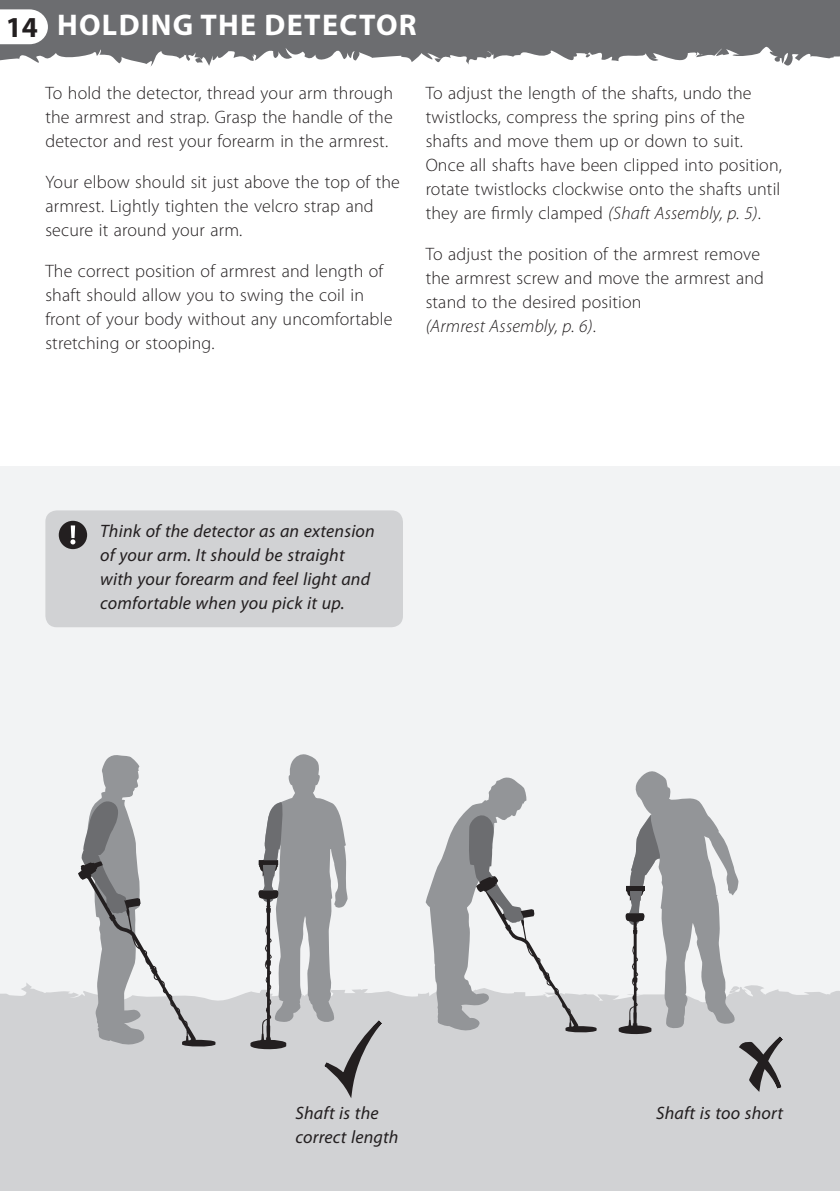
<style>
.page{position:relative;width:840px;height:1191px;background:#fff}
.page>*{position:absolute;margin:0;border:0;box-sizing:border-box;transform-origin:0 0}
.t1{font:700 30px "Myriad Pro";letter-spacing:.045em;color:#fff}
.t2{font:300 18px/24px "Myriad Pro";letter-spacing:.01em;color:#231f20}
.t3{font:italic 18px/24px "Myriad Pro";letter-spacing:.01em;color:#231f20}
.s1{font-size:29px;color:#231f20}
.s2{font-style:italic}
</style>
<div class="page">
<svg style="left:0;top:0;width:839px;height:67px;fill:#6c6d70"></svg>
<svg style="left:0;top:9px;width:48px;height:35px"></svg>
<div style="left:0;top:466px;width:839px;height:725px;background:#f2f3f4"></div>
<div style="left:0;top:983px;width:839px;height:208px;background:#d1d2d4"></div>
<svg style="left:425px;top:777px;width:171px;height:258px"></svg>
<svg style="left:618px;top:771px;width:166px;height:344px"></svg>
<svg style="left:78px;top:755px;width:137px;height:292px"></svg>
<svg style="left:250px;top:754px;width:134px;height:351px"></svg>
<div style="left:45px;top:510px;width:358px;height:117px;background:#d1d2d4;border-radius:11px"></div>
<div style="left:59px;top:521px;width:28px;height:28px;background:#231f20;border-radius:50%"></div>
<svg style="left:70px;top:525px;width:5px;height:19px"></svg>
<p class="t1" style="left:6px;top:5px;width:412px"><span class="s1">14</span> HOLDING THE DETECTOR</p>
<p class="t2" style="left:45px;top:81px;width:349px;text-align:justify">To hold the detector, thread your arm through the armrest and strap. Grasp the handle of the detector and rest your forearm in the armrest.</p>
<p class="t2" style="left:45px;top:170px;width:356px">Your elbow should sit just above the top of the armrest. Lightly tighten the velcro strap and secure it around your arm.</p>
<p class="t2" style="left:45px;top:259px;width:348px">The correct position of armrest and length of shaft should allow you to swing the coil in front of your body without any uncomfortable stretching or stooping.</p>
<p class="t2" style="left:425px;top:81px;width:357px">To adjust the length of the shafts, undo the twistlocks, compress the spring pins of the shafts and move them up or down to suit.<br>Once all shafts have been clipped into position, rotate twistlocks clockwise onto the shafts until they are firmly clamped <span class="s2">(Shaft Assembly, p. 5)</span>.</p>
<p class="t2" style="left:425px;top:242px;width:339px">To adjust the position of the armrest remove the armrest screw and move the armrest and stand to the desired position<br><span class="s2">(Armrest Assembly, p. 6)</span>.</p>
<p class="t3" style="left:100px;top:518px;width:276px">Think of the detector as an extension of your arm. It should be straight with your forearm and feel light and comfortable when you pick it up.</p>
<p class="t3" style="left:295px;top:1101px;width:104px">Shaft is the correct length</p>
<p class="t3" style="left:655px;top:1101px;width:128px">Shaft is too short</p>
</div>
